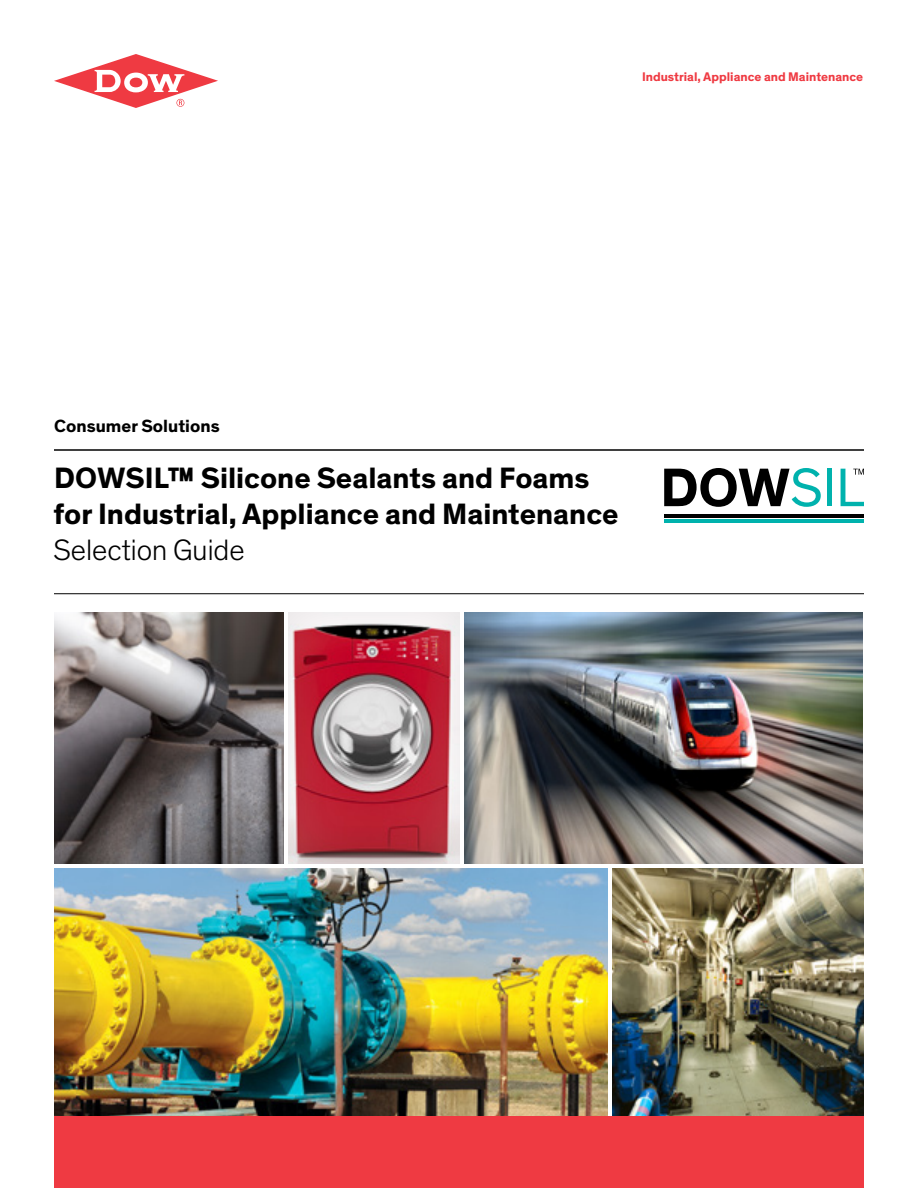
<style>
.page{position:relative;width:918px;height:1188px;background:#fff}
.page>*{position:absolute;margin:0;border:0;box-sizing:border-box;transform-origin:0 0}
.t1{font:700 30px/36px "Dow Corporate";color:#000}
.t2{font:300 30px "Dow Corporate";color:#000}
.t3{font:700 18px "Dow Corporate";color:#000}
.t4{font:700 12.75px "Dow Corporate";color:#ef3a42}
</style>
<div class="page">
<svg style="left:54px;top:54px;width:164px;height:54px"></svg>
<hr style="left:54px;top:593px;width:810px;height:1px;background:#000">
<hr style="left:54px;top:449px;width:810px;height:2px;background:#000">
<img style="left:54px;top:612px;width:220px;height:251px">
<img style="left:54px;top:868px;width:554px;height:248px">
<img style="left:612px;top:868px;width:252px;height:248px">
<div style="left:274px;top:603px;width:198px;height:261px;background:#000;opacity:.1"></div>
<img style="left:464px;top:612px;width:399px;height:252px">
<div style="left:54px;top:1116px;width:810px;height:72px;background:#ef3a42"></div>
<svg style="left:664px;top:468px;width:157px;height:39px"></svg>
<div style="left:827px;top:469px;width:5px;height:37px;background:#00b2ad"></div>
<svg style="left:841px;top:469px;width:23px;height:37px"></svg>
<hr style="left:664px;top:514px;width:200px;height:3px;background:#000">
<hr style="left:664px;top:520px;width:200px;height:3px;background:#00b2ad">
<p class="t4" style="left:642px;top:69px;width:223px">Industrial, Appliance and Maintenance</p>
<p class="t3" style="left:54px;top:415px;width:167px">Consumer Solutions</p>
<p class="t1" style="left:53px;top:461px;width:567px">DOWSIL™ Silicone Sealants and Foams for Industrial, Appliance and Maintenance</p>
<p class="t2" style="left:54px;top:533px;width:193px">Selection Guide</p>
</div>
